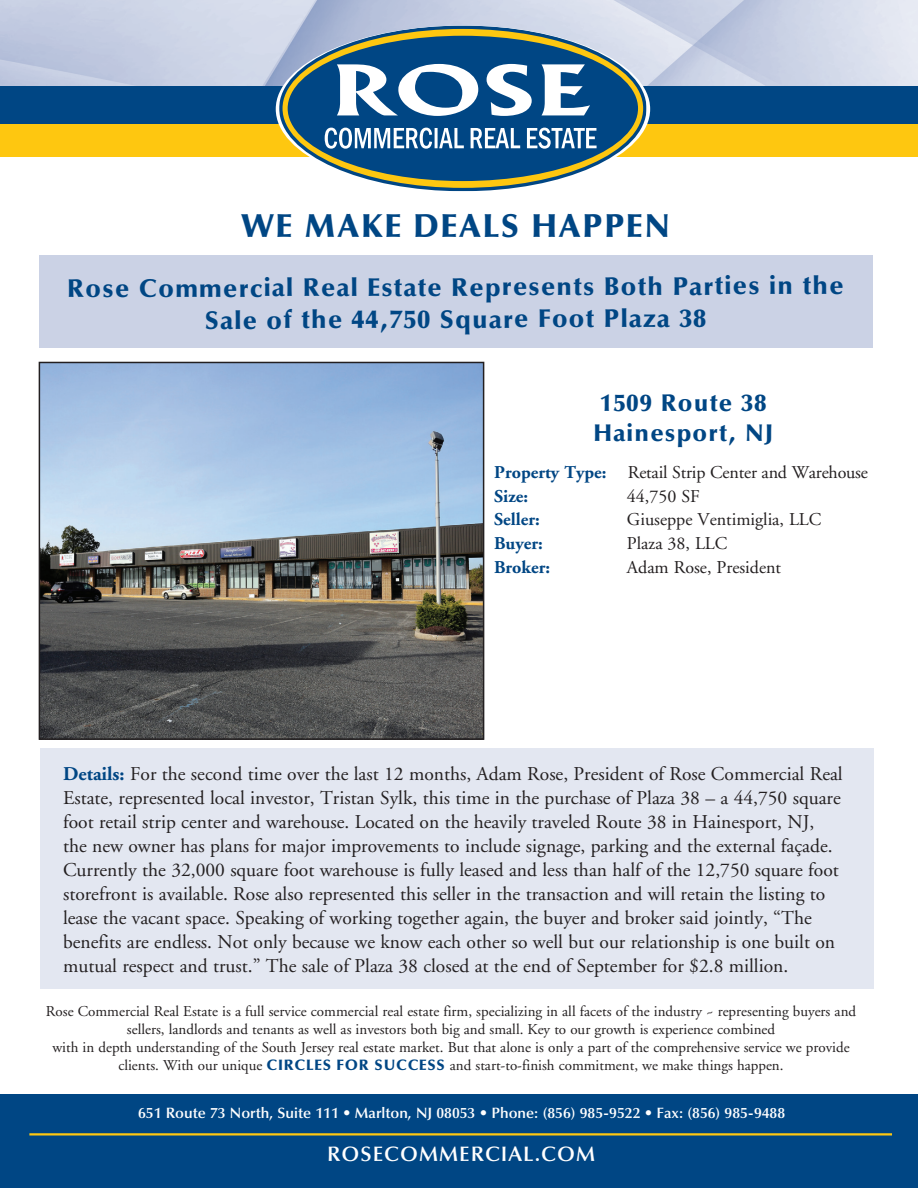
<style>
.page{position:relative;width:918px;height:1188px;background:#fff}
.page>*{position:absolute;margin:0;border:0;box-sizing:border-box;transform-origin:0 0}
.t1{font:900 33px "Optima";letter-spacing:.05em;color:#004684}
.t2{font:900 25.5px/32.1px "Optima";letter-spacing:.045em;color:#004684;text-align:center}
.t3{font:900 24px/30.3px "Optima";letter-spacing:.05em;color:#004684}
.t4{font:600 21px "Optima";letter-spacing:.05em;color:#fff}
.t5{font:19.5px/24px "Adobe Garamond";color:#231f20}
.t6{font:18px/24.3px "Adobe Garamond";color:#231f20}
.t7{font:700 18px "Adobe Garamond";color:#004684}
.t8{font:15px/18px "Adobe Garamond";color:#231f20;text-align:center}
.t9{font:600 15px "Optima";color:#fff}
.s1{font-weight:700;color:#004684}
.s2{font-family:"Optima";font-weight:900;color:#004684}
</style>
<div class="page">
<div style="left:39px;top:255px;width:833px;height:93px;background:#cbd2e5"></div>
<img style="left:0;top:0;width:918px;height:87px">
<div style="left:0;top:118px;width:918px;height:39px;background:#fec710"></div>
<div style="left:0;top:87px;width:918px;height:37px;background:#004684"></div>
<div style="left:0;top:1095px;width:918px;height:93px;background:#004684"></div>
<svg style="left:279px;top:26px;width:368px;height:165px"></svg>
<svg style="left:288px;top:36px;width:350px;height:145px;fill:#004684"></svg>
<svg style="left:337px;top:64px;width:253px;height:52px"></svg>
<svg style="left:325px;top:128px;width:272px;height:21px;background:#6a92b6"></svg>
<hr style="left:29px;top:1133px;width:863px;height:3px;background:#fec710">
<div style="left:40px;top:748px;width:834px;height:241px;background:#e3e7f1"></div>
<img style="left:42px;top:365px;width:439px;height:372px">
<div style="left:39px;top:362px;width:445px;height:378px;border:2px solid #231f20"></div>
<h1 class="t1" style="left:241px;top:206px;width:430px">WE MAKE DEALS HAPPEN</h1>
<h2 class="t2" style="left:67px;top:271px;width:778px">Rose Commercial Real Estate Represents Both Parties in the<br>Sale of the 44,750 Square Foot Plaza 38</h2>
<p class="t3" style="left:594px;top:388px;width:181px">1509 Route 38<br>Hainesport, NJ</p>
<p class="t6" style="left:494px;top:460px;width:375px"><span class="s1">Property Type:</span> Retail Strip Center and Warehouse<br><span class="s1">Size:</span></p>
<p class="t6" style="left:627px;top:484px;width:74px">44,750 SF</p>
<p class="t7" style="left:494px;top:509px;width:47px">Seller:</p>
<p class="t6" style="left:627px;top:507px;width:196px">Giuseppe Ventimiglia, LLC</p>
<p class="t7" style="left:494px;top:533px;width:50px">Buyer:</p>
<p class="t6" style="left:627px;top:532px;width:102px">Plaza 38, LLC</p>
<p class="t7" style="left:494px;top:558px;width:57px">Broker:</p>
<p class="t6" style="left:627px;top:556px;width:156px">Adam Rose, President</p>
<p class="t5" style="left:63px;top:762px;width:781px"><span class="s1">Details:</span> For the second time over the last 12 months, Adam Rose, President of Rose Commercial Real Estate, represented local investor, Tristan Sylk, this time in the purchase of Plaza 38 – a 44,750 square foot retail strip center and warehouse. Located on the heavily traveled Route 38 in Hainesport, NJ, the new owner has plans for major improvements to include signage, parking and the external façade.<br>Currently the 32,000 square foot warehouse is fully leased and less than half of the 12,750 square foot storefront is available. Rose also represented this seller in the transaction and will retain the listing to lease the vacant space. Speaking of working together again, the buyer and broker said jointly, “The benefits are endless. Not only because we know each other so well but our relationship is one built on mutual respect and trust.” The sale of Plaza 38 closed at the end of September for $2.8 million.</p>
<p class="t8" style="left:46px;top:1003px;width:812px">Rose Commercial Real Estate is a full service commercial real estate firm, specializing in all facets of the industry ~ representing buyers and sellers, landlords and tenants as well as investors both big and small. Key to our growth is experience combined<br>with in depth understanding of the South Jersey real estate market. But that alone is only a part of the comprehensive service we provide clients. With our unique <span class="s2">CIRCLES FOR SUCCESS</span> and start-to-finish commitment, we make things happen.</p>
<p class="t9" style="left:138px;top:1104px;width:649px">651 Route 73 North, Suite 111 • Marlton, NJ 08053 • Phone: (856) 985-9522 • Fax: (856) 985-9488</p>
<p class="t4" style="left:327px;top:1141px;width:269px">ROSECOMMERCIAL.COM</p>
</div>
